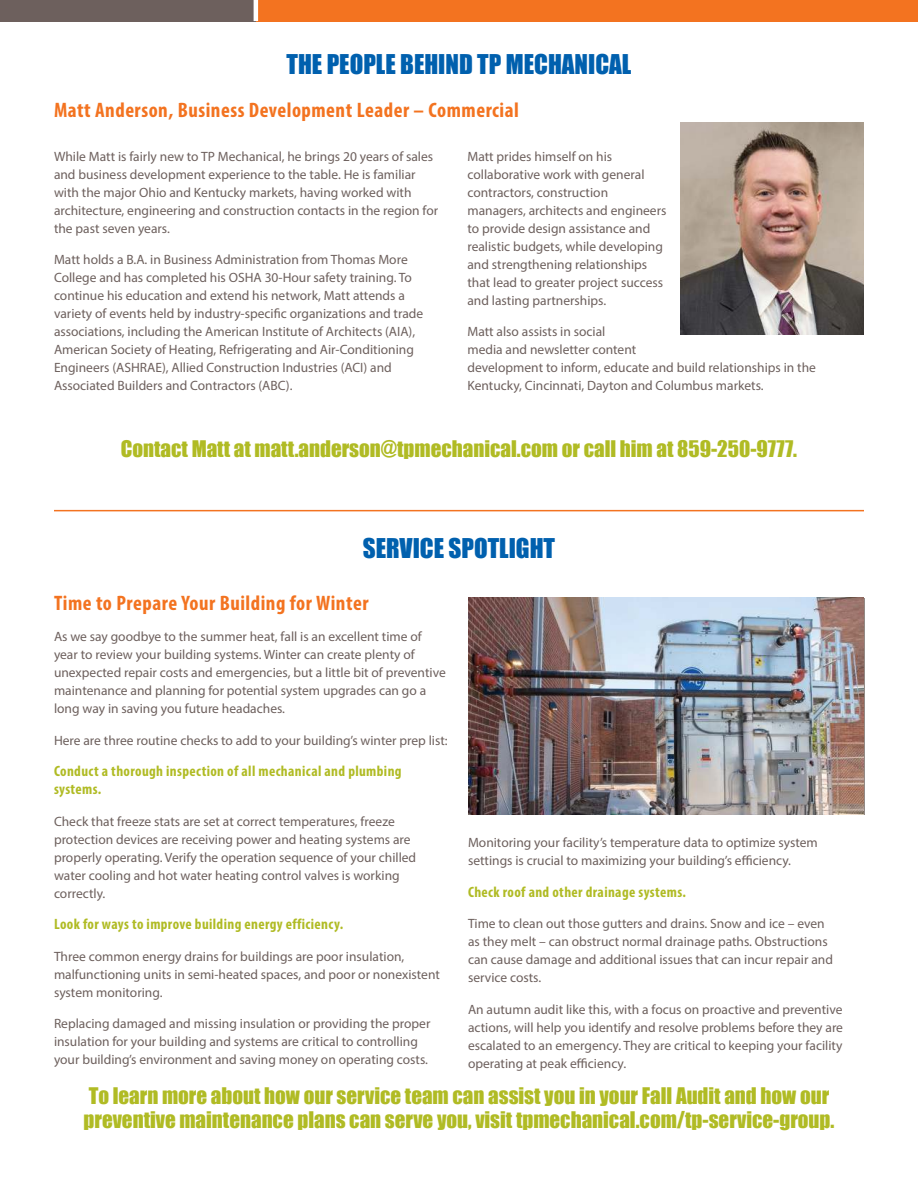
<style>
.page{position:relative;width:918px;height:1188px;background:#fff}
.page>*{position:absolute;margin:0;border:0;box-sizing:border-box;transform-origin:0 0}
.t1{font:25.05px "Impact";color:#0060ae}
.t2{font:21px/24px "Impact";color:#b0bb24}
.t3{font:700 condensed 21px "Myriad Pro";letter-spacing:.025em;color:#f37320}
.t4{font:700 condensed 15px/18px "Myriad Pro";letter-spacing:.025em;color:#b0bb24}
.t5{font:13.5px/18px "Myriad Pro";color:#6d605d}
</style>
<div class="page">
<div style="left:254px;top:0;width:664px;height:22px;background:#f37320"></div>
<div style="left:0;top:0;width:256px;height:22px;background:#6d605d"></div>
<hr style="left:254px;top:0;width:4px;height:21px;background:#fff">
<img style="left:680px;top:123px;width:184px;height:212px">
<img style="left:468px;top:598px;width:396px;height:216px">
<hr style="left:54px;top:510px;width:810px;height:1px;background:#f37320">
<h1 class="t1" style="left:286px;top:54px;width:346px">THE PEOPLE BEHIND TP MECHANICAL</h1>
<h2 class="t3" style="left:54px;top:103px;width:466px">Matt Anderson, Business Development Leader – Commercial</h2>
<p class="t5" style="left:467px;top:149px;width:201px">Matt prides himself on his collaborative work with general contractors, construction managers, architects and engineers to provide design assistance and realistic budgets, while developing and strengthening relationships that lead to greater project success and lasting partnerships.</p>
<p class="t5" style="left:467px;top:324px;width:350px">Matt also assists in social<br>media and newsletter content<br>development to inform, educate and build relationships in the Kentucky, Cincinnati, Dayton and Columbus markets.</p>
<p class="t5" style="left:54px;top:149px;width:386px">While Matt is fairly new to TP Mechanical, he brings 20 years of sales and business development experience to the table. He is familiar with the major Ohio and Kentucky markets, having worked with architecture, engineering and construction contacts in the region for the past seven years.</p>
<p class="t5" style="left:54px;top:252px;width:371px">Matt holds a B.A. in Business Administration from Thomas More College and has completed his OSHA 30-Hour safety training. To continue his education and extend his network, Matt attends a variety of events held by industry-specific organizations and trade associations, including the American Institute of Architects (AIA), American Society of Heating, Refrigerating and Air-Conditioning Engineers (ASHRAE), Allied Construction Industries (ACI) and Associated Builders and Contractors (ABC).</p>
<h2 class="t2" style="left:121px;top:437px;width:678px">Contact Matt at matt.anderson@tpmechanical.com or call him at 859-250-9777.</h2>
<h1 class="t1" style="left:363px;top:538px;width:194px">SERVICE SPOTLIGHT</h1>
<h2 class="t3" style="left:54px;top:595px;width:316px">Time to Prepare Your Building for Winter</h2>
<p class="t5" style="left:54px;top:629px;width:393px">As we say goodbye to the summer heat, fall is an excellent time of year to review your building systems. Winter can create plenty of unexpected repair costs and emergencies, but a little bit of preventive maintenance and planning for potential system upgrades can go a long way in saving you future headaches.</p>
<p class="t5" style="left:54px;top:732px;width:395px">Here are three routine checks to add to your building’s winter prep list:</p>
<p class="t4" style="left:54px;top:764px;width:349px">Conduct a thorough inspection of all mechanical and plumbing systems.</p>
<p class="t5" style="left:54px;top:813px;width:364px">Check that freeze stats are set at correct temperatures, freeze protection devices are receiving power and heating systems are properly operating. Verify the operation sequence of your chilled water cooling and hot water heating control valves is working correctly.</p>
<p class="t4" style="left:54px;top:917px;width:291px">Look for ways to improve building energy efficiency.</p>
<p class="t5" style="left:54px;top:948px;width:387px">Three common energy drains for buildings are poor insulation, malfunctioning units in semi-heated spaces, and poor or nonexistent system monitoring.</p>
<p class="t5" style="left:54px;top:1016px;width:378px">Replacing damaged and missing insulation or providing the proper insulation for your building and systems are critical to controlling your building’s environment and saving money on operating costs.</p>
<p class="t5" style="left:468px;top:835px;width:351px">Monitoring your facility’s temperature data to optimize system settings is crucial to maximizing your building’s efficiency.</p>
<p class="t4" style="left:468px;top:884px;width:219px">Check roof and other drainage systems.</p>
<p class="t5" style="left:468px;top:916px;width:366px">Time to clean out those gutters and drains. Snow and ice – even as they melt – can obstruct normal drainage paths. Obstructions can cause damage and additional issues that can incur repair and service costs.</p>
<p class="t5" style="left:468px;top:1001px;width:377px;text-align:justify">An autumn audit like this, with a focus on proactive and preventive actions, will help you identify and resolve problems before they are escalated to an emergency. They are critical to keeping your facility operating at peak efficiency.</p>
<h2 class="t2" style="left:84px;top:1085px;width:752px">To learn more about how our service team can assist you in your Fall Audit and how our preventive maintenance plans can serve you, visit tpmechanical.com/tp-service-group.</h2>
</div>
